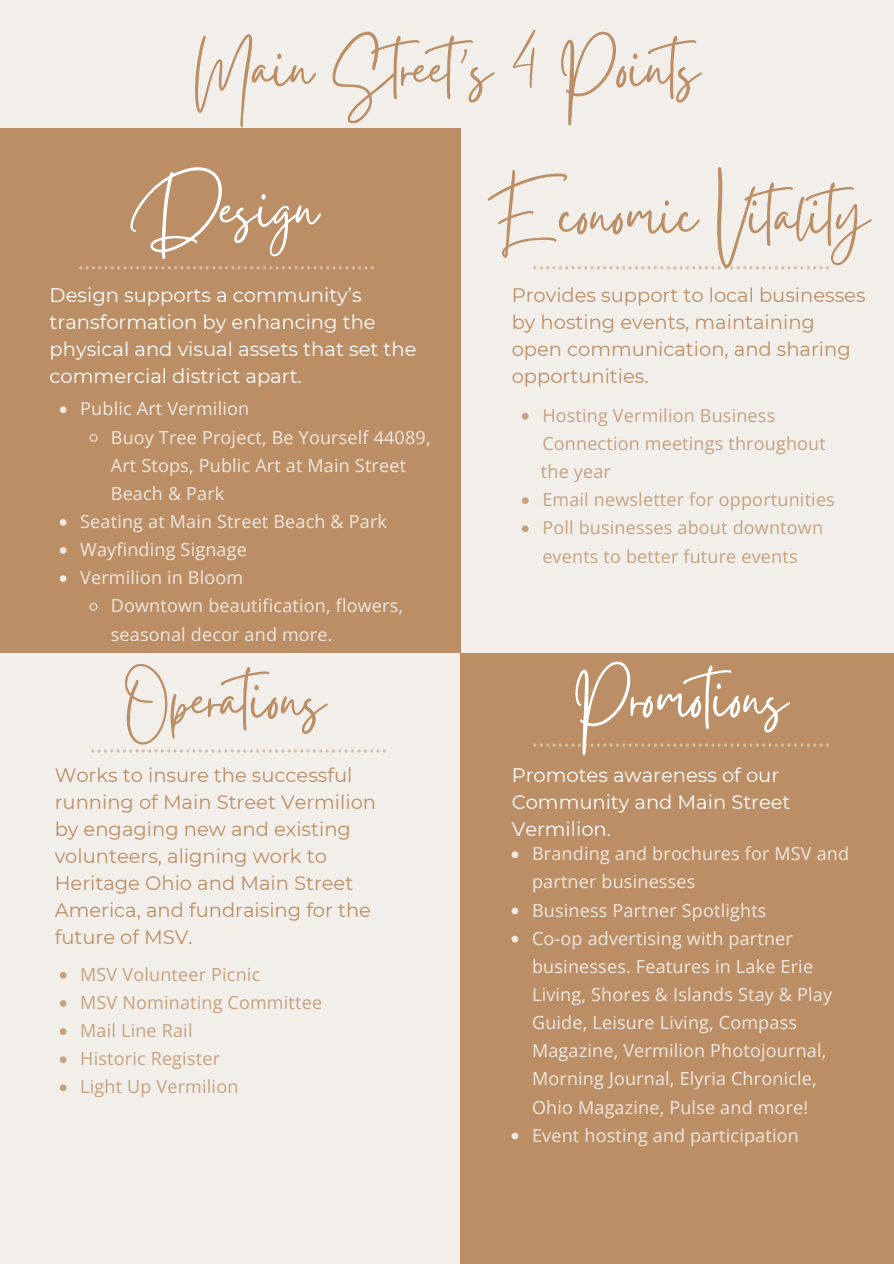
<style>
.page{position:relative;width:894px;height:1264px;background:#fff}
.page>*{position:absolute;margin:0;border:0;box-sizing:border-box;transform-origin:0 0}
.t1{font:75px "Gistesy";color:#bb8e65}
.t2{font:75px "Gistesy";color:#fff}
.t3{font:19.5px/27px "Montserrat";color:#bb8e65}
.t4{font:19.5px/27px "Montserrat";color:#fff}
.t5{font:18px/28px "Open Sans";letter-spacing:.01em;color:#fff}
.t6{font:18px/28.2px "Open Sans";letter-spacing:.01em;color:#bb8e65}
</style>
<div class="page">
<div style="left:0;top:0;width:893px;height:1263px;background:#f2efea"></div>
<div style="left:0;top:128px;width:460px;height:525px;background:#bb8e65"></div>
<svg style="left:91px;top:749px;width:295px;height:4px"></svg>
<svg style="left:60px;top:972px;width:6px;height:6px"></svg>
<svg style="left:60px;top:1000px;width:6px;height:6px"></svg>
<svg style="left:60px;top:1028px;width:6px;height:6px"></svg>
<svg style="left:60px;top:1056px;width:6px;height:7px"></svg>
<svg style="left:60px;top:1084px;width:6px;height:7px"></svg>
<svg style="left:533px;top:266px;width:296px;height:4px"></svg>
<svg style="left:521px;top:413px;width:7px;height:6px"></svg>
<svg style="left:521px;top:497px;width:7px;height:7px"></svg>
<svg style="left:521px;top:525px;width:7px;height:7px"></svg>
<div style="left:460px;top:653px;width:433px;height:610px;background:#bb8e65"></div>
<svg style="left:533px;top:743px;width:296px;height:4px"></svg>
<svg style="left:79px;top:266px;width:295px;height:4px"></svg>
<svg style="left:511px;top:851px;width:7px;height:7px"></svg>
<svg style="left:511px;top:907px;width:7px;height:7px"></svg>
<svg style="left:511px;top:935px;width:7px;height:7px"></svg>
<svg style="left:511px;top:1132px;width:7px;height:7px"></svg>
<svg style="left:60px;top:406px;width:6px;height:7px"></svg>
<svg style="left:89px;top:434px;width:9px;height:8px"></svg>
<svg style="left:60px;top:519px;width:6px;height:6px"></svg>
<svg style="left:60px;top:547px;width:6px;height:7px"></svg>
<svg style="left:60px;top:575px;width:6px;height:7px"></svg>
<svg style="left:89px;top:602px;width:9px;height:9px"></svg>
<p class="t1" style="left:194px;top:16px;width:524px">Main Street’s 4 Points</p>
<p class="t2" style="left:132px;top:157px;width:187px">Design</p>
<p class="t4" style="left:50px;top:281px;width:368px">Design supports a community’s transformation by enhancing the physical and visual assets that set the commercial district apart.</p>
<p class="t5" style="left:80px;top:394px;width:170px">Public Art Vermilion</p>
<p class="t5" style="left:111px;top:422px;width:321px">Buoy Tree Project, Be Yourself 44089,</p>
<p class="t5" style="left:111px;top:450px;width:297px">Art Stops, Public Art at Main Street</p>
<p class="t5" style="left:111px;top:479px;width:115px">Beach &amp; Park</p>
<p class="t5" style="left:80px;top:507px;width:308px">Seating at Main Street Beach &amp; Park</p>
<p class="t5" style="left:80px;top:535px;width:168px">Wayfinding Signage</p>
<p class="t5" style="left:80px;top:563px;width:164px">Vermilion in Bloom</p>
<p class="t5" style="left:111px;top:591px;width:294px">Downtown beautification, flowers,</p>
<p class="t5" style="left:111px;top:619px;width:223px">seasonal decor and more.</p>
<h1 class="t1" style="left:125px;top:647px;width:201px">Operations</h1>
<h1 class="t3" style="left:55px;top:761px;width:323px">Works to insure the successful running of Main Street Vermilion by engaging new and existing volunteers, aligning work to<br>Heritage Ohio and Main Street<br>America, and fundraising for the future of MSV.</h1>
<p class="t6" style="left:80px;top:959px;width:243px">MSV Volunteer Picnic<br>MSV Nominating Committee<br>Mail Line Rail<br>Historic Register<br>Light Up Vermilion</p>
<p class="t1" style="left:490px;top:163px;width:385px">Economic Vitality</p>
<p class="t3" style="left:511px;top:281px;width:355px">Provides support to local businesses by hosting events, maintaining open communication, and sharing opportunities.</p>
<p class="t6" style="left:540px;top:401px;width:295px">Hosting Vermilion Business<br>Connection meetings throughout the year<br>Email newsletter for opportunities<br>Poll businesses about downtown events to better future events</p>
<p class="t2" style="left:572px;top:646px;width:216px">Promotions</p>
<p class="t4" style="left:511px;top:761px;width:280px">Promotes awareness of our<br>Community and Main Street<br>Vermilion.</p>
<p class="t5" style="left:532px;top:839px;width:318px">Branding and brochures for MSV and partner businesses<br>Business Partner Spotlights<br>Co-op advertising with partner businesses. Features in Lake Erie<br>Living, Shores &amp; Islands Stay &amp; Play<br>Guide, Leisure Living, Compass<br>Magazine, Vermilion Photojournal,<br>Morning Journal, Elyria Chronicle,<br>Ohio Magazine, Pulse and more!<br>Event hosting and participation</p>
</div>
